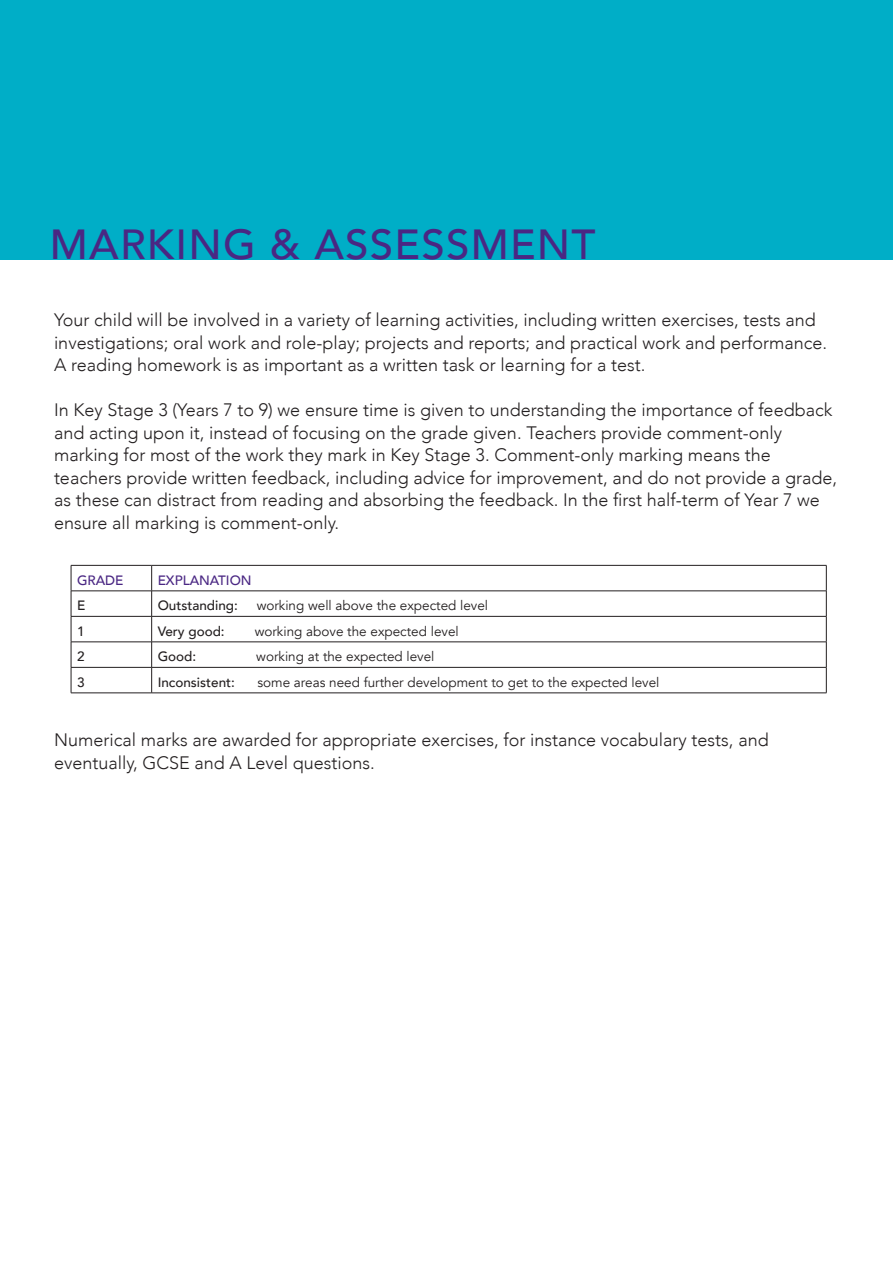
<style>
.page{position:relative;width:893px;height:1263px;background:#fff}
.page>*{position:absolute;margin:0;border:0;box-sizing:border-box;transform-origin:0 0}
.smaller_heading{font:500 42px "Avenir";letter-spacing:.03em;color:#4a2783}
.t1{font:300 18px/22.5px "Avenir";color:#231f20}
.t2{font:13.5px "Avenir";color:#231f20}
.t3{font:500 13.5px "Avenir";color:#231f20}
.t4{font:500 13.5px "Avenir";color:#4a2783}
</style>
<div class="page">
<div style="left:0;top:0;width:893px;height:259px;background:#00aec7"></div>
<hr style="left:71px;top:565px;width:81px;height:1px;background:#231f20">
<hr style="left:152px;top:565px;width:674px;height:1px;background:#231f20">
<hr style="left:71px;top:591px;width:81px;height:1px;background:#231f20">
<hr style="left:152px;top:591px;width:674px;height:1px;background:#231f20">
<hr style="left:71px;top:616px;width:81px;height:1px;background:#231f20">
<hr style="left:152px;top:616px;width:674px;height:1px;background:#231f20">
<hr style="left:71px;top:642px;width:81px;height:1px;background:#231f20">
<hr style="left:152px;top:642px;width:674px;height:1px;background:#231f20">
<hr style="left:71px;top:667px;width:81px;height:1px;background:#231f20">
<svg style="left:71px;top:565px;width:1px;height:128px"></svg>
<hr style="left:152px;top:667px;width:674px;height:1px;background:#231f20">
<svg style="left:151px;top:565px;width:1px;height:128px"></svg>
<svg style="left:826px;top:565px;width:1px;height:128px"></svg>
<hr style="left:71px;top:693px;width:81px;height:1px;background:#231f20">
<hr style="left:152px;top:693px;width:674px;height:1px;background:#231f20">
<p class="smaller_heading" style="left:50px;top:208px;width:547px">MARKING &amp; ASSESSMENT</p>
<p class="t1" style="left:54px;top:309px;width:775px">Your child will be involved in a variety of learning activities, including written exercises, tests and investigations; oral work and role-play; projects and reports; and practical work and performance.<br>A reading homework is as important as a written task or learning for a test.</p>
<p class="t1" style="left:54px;top:399px;width:785px">In Key Stage 3 (Years 7 to 9) we ensure time is given to understanding the importance of feedback and acting upon it, instead of focusing on the grade given. Teachers provide comment-only marking for most of the work they mark in Key Stage 3. Comment-only marking means the teachers provide written feedback, including advice for improvement, and do not provide a grade, as these can distract from reading and absorbing the feedback. In the first half-term of Year 7 we ensure all marking is comment-only.</p>
<p class="t4" style="left:77px;top:568px;width:48px">GRADE</p>
<p class="t4" style="left:158px;top:568px;width:96px">EXPLANATION</p>
<p class="t3" style="left:77px;top:594px;width:10px">E</p>
<p class="t3" style="left:158px;top:594px;width:82px">Outstanding:</p>
<p class="t2" style="left:257px;top:598px;width:233px">working well above the expected level</p>
<p class="t3" style="left:77px;top:619px;width:9px">1</p>
<p class="t3" style="left:158px;top:619px;width:69px">Very good:</p>
<p class="t2" style="left:255px;top:623px;width:206px">working above the expected level</p>
<p class="t3" style="left:77px;top:645px;width:9px">2</p>
<p class="t3" style="left:158px;top:645px;width:40px">Good:</p>
<p class="t2" style="left:256px;top:649px;width:180px">working at the expected level</p>
<p class="t3" style="left:77px;top:670px;width:9px">3</p>
<p class="t3" style="left:158px;top:670px;width:79px">Inconsistent:</p>
<p class="t2" style="left:257px;top:674px;width:404px">some areas need further development to get to the expected level</p>
<p class="t1" style="left:54px;top:729px;width:716px">Numerical marks are awarded for appropriate exercises, for instance vocabulary tests, and eventually, GCSE and A Level questions.</p>
</div>
